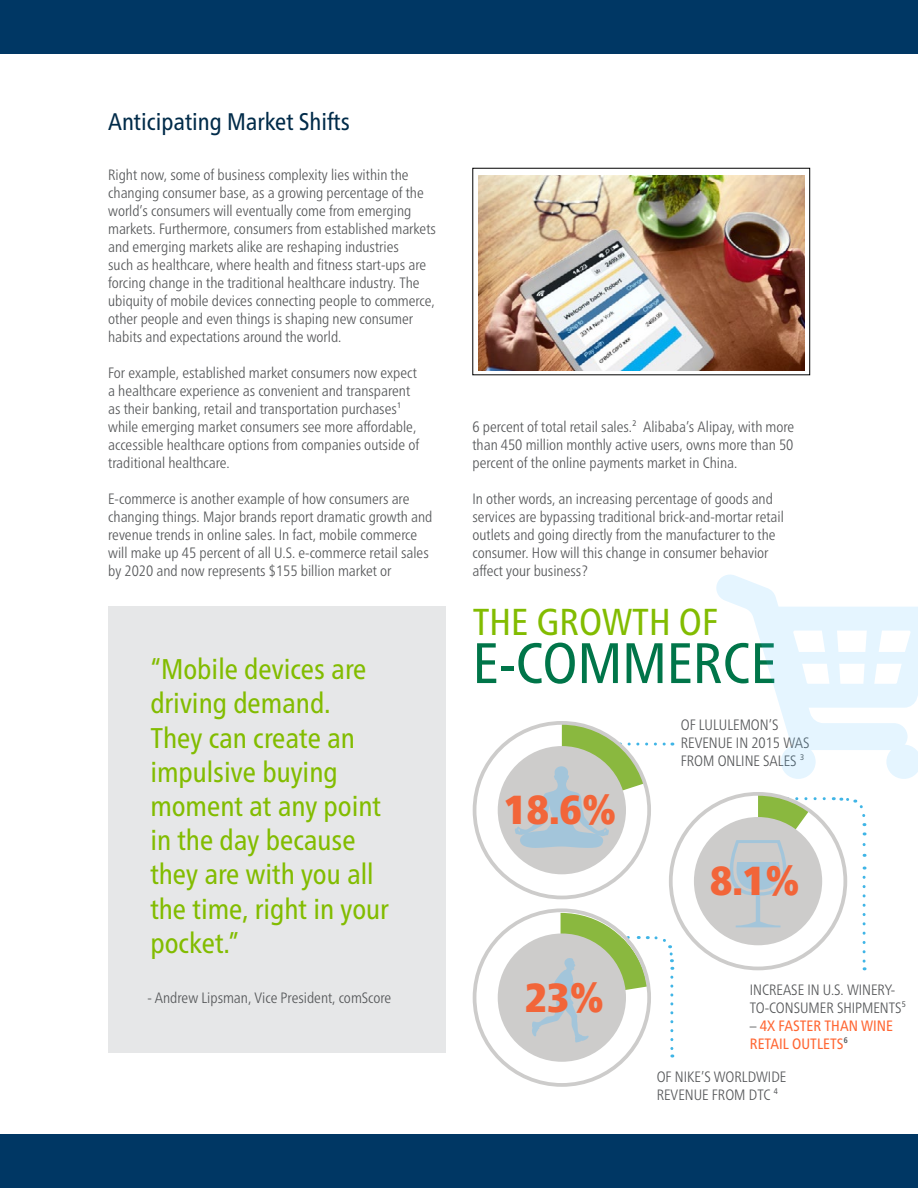
<style>
.page{position:relative;width:918px;height:1188px;background:#fff}
.page>*{position:absolute;margin:0;border:0;box-sizing:border-box;transform-origin:0 0}
.t1{font:condensed 57px "Frutiger Neue LT Pro";color:#007549}
.t2{font:900 condensed 40.5px "Frutiger Neue LT Pro";color:#f26539}
.t3{font:condensed 37.5px "Frutiger Neue LT Pro";color:#82bc00}
.t4{font:condensed 28.5px/34.2px "Frutiger Neue LT Pro";color:#82bc00}
.t5{font:condensed 24px "Frutiger Neue LT Pro";color:#002b49}
.t6{font:300 condensed 15px/18px "Frutiger Neue LT Pro";color:#555759}
.t7{font:condensed 15px/18px "Frutiger Neue LT Pro";color:#f63}
.s1{font-weight:300;color:#555759}
</style>
<div class="page">
<div style="left:0;top:0;width:918px;height:54px;background:#003764"></div>
<div style="left:0;top:1134px;width:918px;height:54px;background:#003764"></div>
<svg style="left:863px;top:832px;width:3px;height:13px"></svg>
<svg style="left:841px;top:797px;width:26px;height:29px"></svg>
<svg style="left:863px;top:877px;width:3px;height:93px"></svg>
<img style="left:478px;top:176px;width:327px;height:194px">
<div style="left:108px;top:606px;width:338px;height:447px;background:#e6e7e8"></div>
<div style="left:498px;top:746px;width:128px;height:128px;background:#cdcccb;border-radius:50%"></div>
<svg style="left:514px;top:723px;width:159px;height:125px"></svg>
<div style="left:498px;top:934px;width:128px;height:128px;background:#cdcccb;border-radius:50%"></div>
<div style="left:669px;top:792px;width:178px;height:178px;border:4px solid #cdcccb;border-radius:50%"></div>
<div style="left:694px;top:817px;width:128px;height:128px;background:#cdcccb;border-radius:50%"></div>
<svg style="left:712px;top:794px;width:112px;height:133px"></svg>
<svg style="left:532px;top:913px;width:143px;height:145px"></svg>
<svg style="left:716px;top:574px;width:202px;height:205px"></svg>
<h3 class="t5" style="left:108px;top:107px;width:243px">Anticipating Market Shifts</h3>
<p class="t6" style="left:108px;top:165px;width:329px">Right now, some of business complexity lies within the changing consumer base, as a growing percentage of the world’s consumers will eventually come from emerging markets. Furthermore, consumers from established markets and emerging markets alike are reshaping industries<br>such as healthcare, where health and fitness start-ups are forcing change in the traditional healthcare industry. The ubiquity of mobile devices connecting people to commerce, other people and even things is shaping new consumer habits and expectations around the world.</p>
<p class="t6" style="left:108px;top:363px;width:312px">For example, established market consumers now expect a healthcare experience as convenient and transparent as their banking, retail and transportation purchases<sup>1 </sup>while emerging market consumers see more affordable, accessible healthcare options from companies outside of traditional healthcare.</p>
<p class="t6" style="left:108px;top:489px;width:326px">E-commerce is another example of how consumers are changing things. Major brands report dramatic growth and revenue trends in online sales. In fact, mobile commerce will make up 45 percent of all U.S. e-commerce retail sales by 2020 and now represents $155 billion market or</p>
<h3 class="t4" style="left:150px;top:652px;width:240px">“Mobile devices are driving demand.<br>They can create an impulsive buying moment at any point in the day because they are with you all the time, right in your pocket.”</h3>
<p class="t6" style="left:147px;top:989px;width:246px">- Andrew Lipsman, Vice President, comScore</p>
<p class="t6" style="left:472px;top:418px;width:323px;text-align:justify">6 percent of total retail sales.<sup>2</sup> Alibaba’s Alipay, with more than 450 million monthly active users, owns more than 50 percent of the online payments market in China.</p>
<p class="t6" style="left:472px;top:490px;width:313px">In other words, an increasing percentage of goods and services are bypassing traditional brick-and-mortar retail outlets and going directly from the manufacturer to the consumer. How will this change in consumer behavior affect your business?</p>
<h3 class="t3" style="left:473px;top:600px;width:247px">THE GROWTH OF</h3>
<h1 class="t1" style="left:473px;top:630px;width:305px">E-COMMERCE</h1>
<h2 class="t2" style="left:505px;top:786px;width:114px">18.6%</h2>
<h2 class="t2" style="left:525px;top:973px;width:81px">23%</h2>
<p class="t6" style="left:681px;top:716px;width:130px">OF LULULEMON’S<br>REVENUE IN 2015 WAS<br>FROM ONLINE SALES <sup>3</sup></p>
<h2 class="t2" style="left:710px;top:857px;width:91px">8.1%</h2>
<p class="t6" style="left:750px;top:981px;width:158px">INCREASE IN U.S. WINERY-<br>TO-CONSUMER SHIPMENTS<sup>5</sup></p>
<p class="t7" style="left:750px;top:1017px;width:145px"><span class="s1">–</span> 4X FASTER THAN WINE<br>RETAIL OUTLETS<sup>6</sup></p>
<p class="t6" style="left:657px;top:1068px;width:131px">OF NIKE’S WORLDWIDE<br>REVENUE FROM DTC <sup>4</sup></p>
</div>
